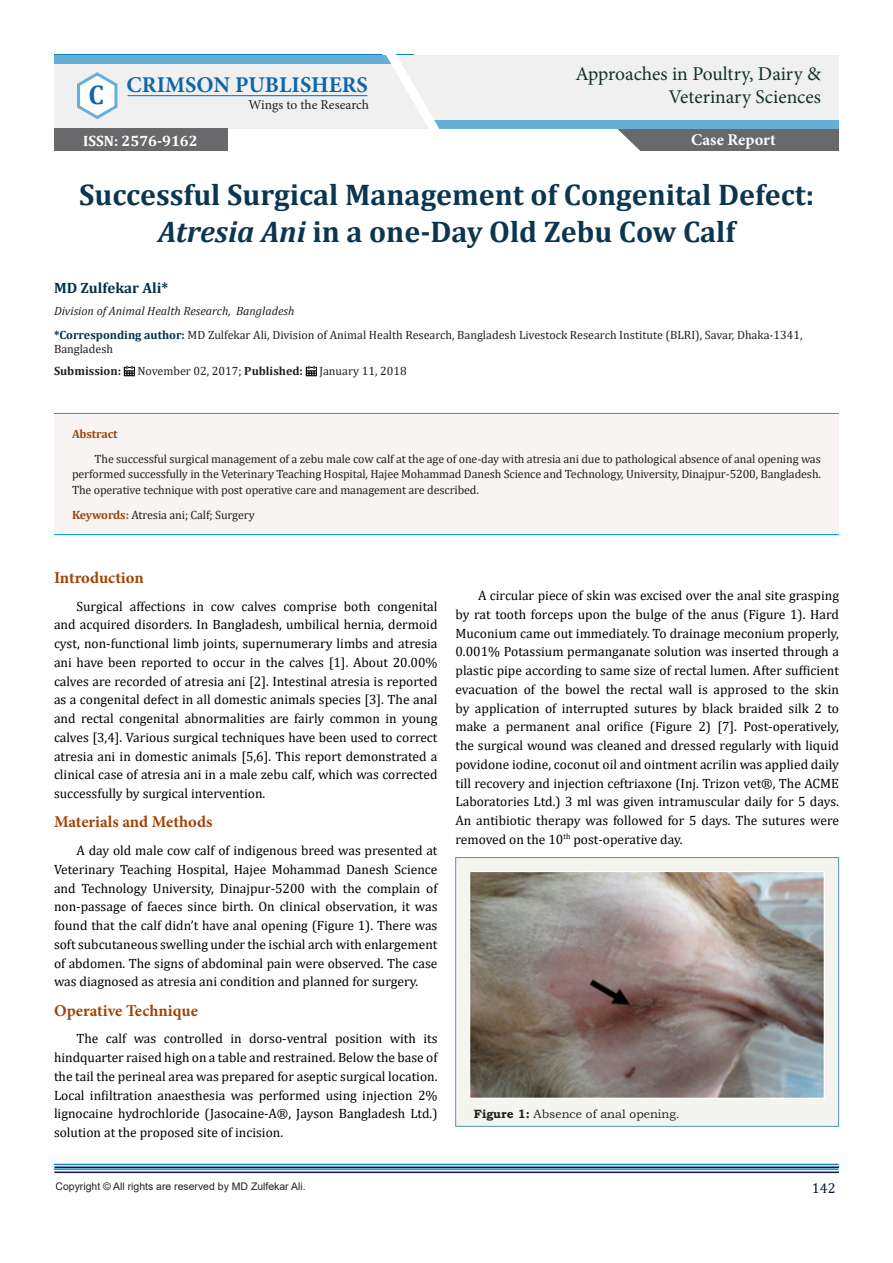
<style>
.page{position:relative;width:893px;height:1263px;background:#fff}
.page>*{position:absolute;margin:0;border:0;box-sizing:border-box;transform-origin:0 0}
.t1{font:700 30px/37.5px "Cambria";color:#0c3650;text-align:center}
.t2{font:700 27px "Cambria";color:#0b67a8}
.t3{font:700 22.5px "Minion Pro";color:#0b67a8}
.t4{font:19.5px "Minion Pro";color:#12302b}
.t5{font:700 16.5px "Minion Pro";color:#a14307}
.t6{font:700 16.5px "Minion Pro";letter-spacing:.005em;color:#fff}
.t7{font:700 15px "Cambria";color:#231f20;scale:.86 1}
.t8{font:700 15px "Cambria";color:#02304b}
.t9{font:700 15px "Cambria";color:#fff}
.t10{font:14.25px "Cambria";color:#021c2d}
.t11{font:13.5px/18.8px "Cambria";color:#000;text-align:justify}
.t12{font:13.5px "Minion Pro";color:#231f20}
.t13{font:12px/15.8px "Cambria";color:#231f20}
.t14{font:italic 12px "Cambria";color:#231f20}
.t15{font:12px "Bookman Old Style";color:#231f20}
.t16{font:700 12px "Cambria";color:#231f20}
.t17{font:700 12px "Cambria";letter-spacing:-.01em;color:#a14307}
.t18{font:10.5px "Arial";color:#231f20}
.s1{font-style:italic}
.s2{font-weight:700;color:#02304b}
.s3{font-weight:700}
.s4{font-weight:700;color:#a14307}
</style>
<div class="page">
<hr style="left:54px;top:1164px;width:785px;height:1px;background:#0b88c4">
<hr style="left:54px;top:1166px;width:785px;height:2px;background:#0b184f">
<svg style="left:124px;top:366px;width:11px;height:10px"></svg>
<svg style="left:306px;top:366px;width:11px;height:10px"></svg>
<div style="left:54px;top:1172px;width:520px;height:31px;border:2px solid #fff"></div>
<hr style="left:54px;top:1168px;width:784px;height:2px;background:#0b88c4">
<hr style="left:54px;top:1171px;width:785px;height:2px;background:#0b184f">
<div style="left:456px;top:857px;width:383px;height:269px;background:#f5f5f0"></div>
<div style="left:455px;top:857px;width:384px;height:269px;border:1px solid #548dd4"></div>
<img style="left:470px;top:871px;width:354px;height:227px">
<div style="left:54px;top:413px;width:785px;height:122px;background:#f7f4f3"></div>
<hr style="left:54px;top:413px;width:785px;height:1px;background:#08aadb">
<hr style="left:54px;top:534px;width:785px;height:1px;background:#08aadb">
<div style="left:616px;top:128px;width:223px;height:23px;background:#69696c"></div>
<svg style="left:616px;top:129px;width:24px;height:22px"></svg>
<div style="left:54px;top:55px;width:785px;height:73px;background:#f0f0f0"></div>
<svg style="left:77px;top:72px;width:41px;height:48px"></svg>
<hr style="left:128px;top:95px;width:239px;height:1px;background:#0b67a8">
<div style="left:431px;top:120px;width:408px;height:9px;background:#67afd7"></div>
<div style="left:54px;top:55px;width:338px;height:8px;background:#67afd7"></div>
<svg style="left:373px;top:54px;width:67px;height:75px"></svg>
<div style="left:54px;top:128px;width:173px;height:23px;background:#69696c"></div>
<p class="t4" style="left:575px;top:60px;width:247px">Approaches in Poultry, Dairy &amp;</p>
<p class="t7" style="left:584px;top:61px;width:187px">Appro Poult Dairy &amp; Vet Sci</p>
<p class="t3" style="left:127px;top:69px;width:243px">CRIMSON PUBLISHERS</p>
<p class="t12" style="left:249px;top:95px;width:122px">Wings to the Research</p>
<p class="t9" style="left:83px;top:130px;width:116px">ISSN: 2576-9162</p>
<p class="t2" style="left:88px;top:76px;width:17px">C</p>
<p class="t4" style="left:668px;top:84px;width:154px">Veterinary Sciences</p>
<p class="t6" style="left:691px;top:128px;width:86px">Case Report</p>
<p class="t1" style="left:79px;top:175px;width:737px">Successful Surgical Management of Congenital Defect:<br><span class="s1">Atresia Ani</span> in a one-Day Old Zebu Cow Calf</p>
<p class="t8" style="left:54px;top:277px;width:116px">MD Zulfekar Ali*</p>
<p class="t14" style="left:54px;top:302px;width:242px">Division of Animal Health Research, Bangladesh</p>
<p class="t13" style="left:54px;top:328px;width:750px;line-height:14.4px"><span class="s2">*Corresponding author:</span> MD Zulfekar Ali, Division of Animal Health Research, Bangladesh Livestock Research Institute (BLRI), Savar, Dhaka-1341,<br>Bangladesh</p>
<p class="t16" style="left:54px;top:363px;width:69px">Submission:</p>
<p class="t13" style="left:137px;top:363px;width:167px">November 02, 2017; <span class="s3">Published:</span></p>
<p class="t13" style="left:319px;top:363px;width:89px">January 11, 2018</p>
<p class="t17" style="left:72px;top:425px;width:47px">Abstract</p>
<p class="t13" style="left:72px;top:451px;width:750px;text-align:justify;text-indent:22px">The successful surgical management of a zebu male cow calf at the age of one-day with atresia ani due to pathological absence of anal opening was performed successfully in the Veterinary Teaching Hospital, Hajee Mohammad Danesh Science and Technology, University, Dinajpur-5200, Bangladesh.<br>The operative technique with post operative care and management are described.</p>
<p class="t13" style="left:72px;top:507px;width:184px"><span class="s4">Keywords:</span> Atresia ani; Calf; Surgery</p>
<p class="t5" style="left:54px;top:566px;width:91px">Introduction</p>
<p class="t11" style="left:54px;top:596px;width:385px;text-indent:22px">Surgical affections in cow calves comprise both congenital and acquired disorders. In Bangladesh, umbilical hernia, dermoid cyst, non-functional limb joints, supernumerary limbs and atresia ani have been reported to occur in the calves [1]. About 20.00% calves are recorded of atresia ani [2]. Intestinal atresia is reported as a congenital defect in all domestic animals species [3]. The anal and rectal congenital abnormalities are fairly common in young calves [3,4]. Various surgical techniques have been used to correct atresia ani in domestic animals [5,6]. This report demonstrated a clinical case of atresia ani in a male zebu calf, which was corrected successfully by surgical intervention.</p>
<p class="t5" style="left:54px;top:810px;width:160px">Materials and Methods</p>
<p class="t11" style="left:54px;top:841px;width:385px;text-indent:22px">A day old male cow calf of indigenous breed was presented at Veterinary Teaching Hospital, Hajee Mohammad Danesh Science and Technology University, Dinajpur-5200 with the complain of non-passage of faeces since birth. On clinical observation, it was found that the calf didn’t have anal opening (Figure 1). There was soft subcutaneous swelling under the ischial arch with enlargement of abdomen. The signs of abdominal pain were observed. The case was diagnosed as atresia ani condition and planned for surgery.</p>
<p class="t5" style="left:54px;top:999px;width:145px">Operative Technique</p>
<p class="t11" style="left:54px;top:1029px;width:385px;text-indent:22px">The calf was controlled in dorso-ventral position with its hindquarter raised high on a table and restrained. Below the base of the tail the perineal area was prepared for aseptic surgical location.<br>Local infiltration anaesthesia was performed using injection 2% lignocaine hydrochloride (Jasocaine-A®, Jayson Bangladesh Ltd.) solution at the proposed site of incision.</p>
<p class="t18" style="left:56px;top:1179px;width:252px">Copyright © All rights are reserved by MD Zulfekar Ali.</p>
<p class="t11" style="left:455px;top:586px;width:385px;text-indent:22px">A circular piece of skin was excised over the anal site grasping by rat tooth forceps upon the bulge of the anus (Figure 1). Hard Muconium came out immediately. To drainage meconium properly, 0.001% Potassium permanganate solution was inserted through a plastic pipe according to same size of rectal lumen. After sufficient evacuation of the bowel the rectal wall is approsed to the skin by application of interrupted sutures by black braided silk 2 to make a permanent anal orifice (Figure 2) [7]. Post-operatively, the surgical wound was cleaned and dressed regularly with liquid povidone iodine, coconut oil and ointment acrilin was applied daily till recovery and injection ceftriaxone (Inj. Trizon vet®, The ACME Laboratories Ltd.) 3 ml was given intramuscular daily for 5 days.<br>An antibiotic therapy was followed for 5 days. The sutures were removed on the 10<sup>th</sup> post-operative day.</p>
<p class="t15" style="left:474px;top:1106px;width:207px"><span class="s3">Figure 1:</span> Absence of anal opening.</p>
<p class="t10" style="left:812px;top:1180px;width:25px">142</p>
</div>
